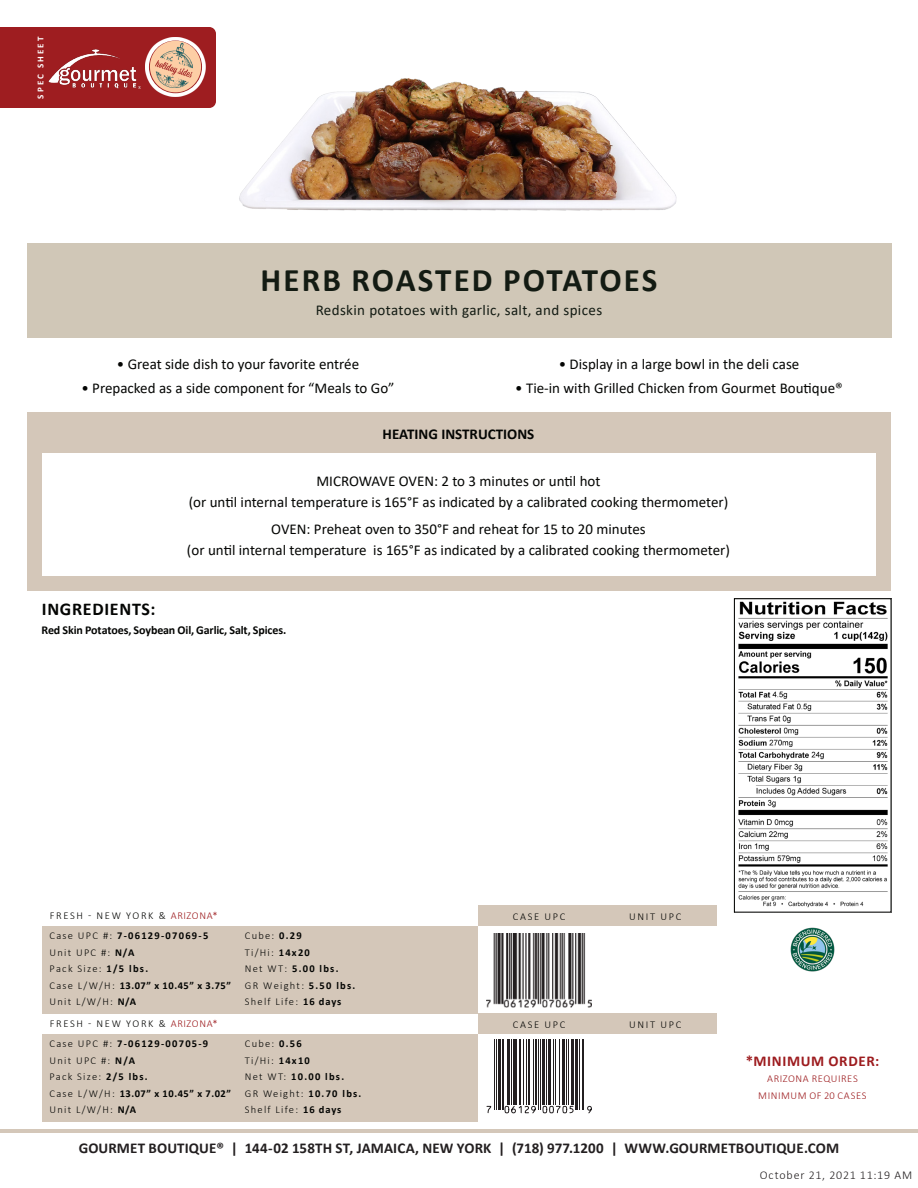
<style>
.page{position:relative;width:918px;height:1188px;background:#fff}
.page>*{position:absolute;margin:0;border:0;box-sizing:border-box;transform-origin:0 0}
.Product_Name{font:700 33px "Calibri";letter-spacing:.06em;color:#131b13}
.product_description{font:700 18px "Calibri";letter-spacing:.04em;color:#040503}
.product_description-2{font:15px "Calibri";color:#040503}
.t1{font:700 15px "Calibri";letter-spacing:.005em;color:#231f20}
.product_description-3{font:15px "Calibri";letter-spacing:.025em;color:#131b13}
.product_description-4{font:700 15px "Calibri";color:#040503}
.product_description-5{font:700 15px "Calibri";letter-spacing:.045em;color:#9d1c1f}
.product_description-6{font:700 12px "Calibri";letter-spacing:-.01em;color:#040503}
.t2{font:300 12px "Calibri";letter-spacing:.07em;color:#231f20}
.product_description-7{font:300 10.5px/16.5px "Calibri";letter-spacing:.12em;color:#040503}
.product_description-8{font:700 10.5px "Calibri";letter-spacing:.12em;color:#040503}
.product_description-9{font:300 10.5px "Calibri";letter-spacing:.15em;color:#040503}
.product_description-10{font:300 10.5px/16.5px "Calibri";letter-spacing:.05em;color:#9d1c1f;text-align:center}
.t3{font:700 9px "Calibri";letter-spacing:.245em;color:#fff}
.s1{color:#9d1c1f}
.s2{font-weight:700}
.s3{font-weight:300}
</style>
<div class="page">
<img style="left:239px;top:78px;width:438px;height:133px">
<hr style="left:0;top:1129px;width:918px;height:3px;background:#d4c7b9">
<div style="left:27px;top:412px;width:864px;height:179px;background:#d4c7b9"></div>
<div style="left:27px;top:243px;width:864px;height:95px;background:#d0c7b7"></div>
<div style="left:0;top:27px;width:216px;height:81px;background:#9e1d20"></div>
<svg style="left:145px;top:37px;width:61px;height:60px"></svg>
<img style="left:149px;top:40px;width:53px;height:53px;border-radius:26px">
<img style="left:48px;top:47px;width:93px;height:41px">
<div style="left:478px;top:1014px;width:238px;height:20px;background:#d4c7b9"></div>
<div style="left:42px;top:1034px;width:436px;height:88px;background:#d4c7b9"></div>
<hr style="left:494px;top:1039px;width:1px;height:71px;background:#231f20">
<hr style="left:496px;top:1039px;width:1px;height:71px;background:#231f20">
<hr style="left:498px;top:1039px;width:3px;height:71px;background:#231f20">
<hr style="left:502px;top:1039px;width:2px;height:71px;background:#231f20">
<hr style="left:507px;top:1039px;width:1px;height:66px;background:#231f20">
<hr style="left:509px;top:1039px;width:1px;height:66px;background:#231f20">
<hr style="left:511px;top:1039px;width:1px;height:66px;background:#231f20">
<hr style="left:513px;top:1039px;width:4px;height:66px;background:#231f20">
<hr style="left:519px;top:1039px;width:2px;height:66px;background:#231f20">
<hr style="left:523px;top:1039px;width:1px;height:66px;background:#231f20">
<hr style="left:526px;top:1039px;width:1px;height:66px;background:#231f20">
<hr style="left:528px;top:1039px;width:2px;height:66px;background:#231f20">
<hr style="left:533px;top:1039px;width:1px;height:66px;background:#231f20">
<hr style="left:535px;top:1039px;width:2px;height:66px;background:#231f20">
<hr style="left:538px;top:1039px;width:1px;height:71px;background:#231f20">
<hr style="left:540px;top:1039px;width:1px;height:71px;background:#231f20">
<hr style="left:542px;top:1039px;width:3px;height:66px;background:#231f20">
<hr style="left:546px;top:1039px;width:1px;height:66px;background:#231f20">
<hr style="left:548px;top:1039px;width:3px;height:66px;background:#231f20">
<hr style="left:553px;top:1039px;width:1px;height:66px;background:#231f20">
<hr style="left:555px;top:1039px;width:1px;height:66px;background:#231f20">
<hr style="left:559px;top:1039px;width:1px;height:66px;background:#231f20">
<hr style="left:562px;top:1039px;width:3px;height:66px;background:#231f20">
<hr style="left:566px;top:1039px;width:1px;height:66px;background:#231f20">
<hr style="left:568px;top:1039px;width:1px;height:66px;background:#231f20">
<hr style="left:571px;top:1039px;width:3px;height:66px;background:#231f20">
<hr style="left:575px;top:1039px;width:3px;height:71px;background:#231f20">
<hr style="left:579px;top:1039px;width:1px;height:71px;background:#231f20">
<hr style="left:582px;top:1039px;width:1px;height:71px;background:#231f20">
<hr style="left:584px;top:1039px;width:1px;height:71px;background:#231f20">
<svg style="left:486px;top:1105px;width:106px;height:9px"></svg>
<img style="left:738px;top:601px;width:150px;height:307px">
<div style="left:734px;top:598px;width:157px;height:315px;border:1px solid #040503"></div>
<div style="left:42px;top:454px;width:834px;height:122px;background:#fff"></div>
<img style="left:791px;top:928px;width:44px;height:44px">
<div style="left:478px;top:906px;width:238px;height:20px;background:#d4c7b9"></div>
<div style="left:42px;top:926px;width:436px;height:88px;background:#d4c7b9"></div>
<img style="left:487px;top:933px;width:104px;height:74px">
<p class="t3" style="left:34px;top:99px;width:64px;rotate:-90deg">SPEC SHEET</p>
<p class="Product_Name" style="left:261px;top:256px;width:398px">HERB ROASTED POTATOES</p>
<p class="product_description-3" style="left:316px;top:299px;width:288px">Redskin potatoes with garlic, salt, and spices</p>
<p class="product_description-2" style="left:117px;top:353px;width:244px">• Great side dish to your favorite entrée</p>
<p class="product_description-2" style="left:81px;top:377px;width:315px">• Prepacked as a side component for “Meals to Go”</p>
<p class="product_description-2" style="left:559px;top:353px;width:242px">• Display in a large bowl in the deli case</p>
<p class="product_description-2" style="left:515px;top:377px;width:329px">• Tie-in with Grilled Chicken from Gourmet Boutique®</p>
<p class="product_description-4" style="left:383px;top:423px;width:153px">HEATING INSTRUCTIONS</p>
<p class="product_description-2" style="left:316px;top:471px;width:286px">MICROWAVE OVEN: 2 to 3 minutes or until hot</p>
<p class="product_description-2" style="left:189px;top:492px;width:541px">(or until internal temperature is 165°F as indicated by a calibrated cooking thermometer)</p>
<p class="product_description-2" style="left:271px;top:519px;width:376px">OVEN: Preheat oven to 350°F and reheat for 15 to 20 minutes</p>
<p class="product_description-2" style="left:187px;top:540px;width:545px">(or until internal temperature is 165°F as indicated by a calibrated cooking thermometer)</p>
<p class="product_description" style="left:42px;top:596px;width:115px">INGREDIENTS:</p>
<p class="product_description-6" style="left:42px;top:621px;width:246px">Red Skin Potatoes, Soybean Oil, Garlic, Salt, Spices.</p>
<p class="product_description-9" style="left:50px;top:909px;width:169px">FRESH - NEW YORK &amp; <span class="s1">ARIZONA*</span></p>
<p class="product_description-7" style="left:50px;top:927px;width:183px">Case UPC #: <span class="s2">7-06129-07069-5<br></span>Unit UPC #: <span class="s2">N/A<br></span>Pack Size: <span class="s2">1/5 lbs.<br></span>Case L/W/H: <span class="s2">13.07” x 10.45” x 3.75”<br></span>Unit L/W/H: <span class="s2">N/A</span></p>
<p class="product_description-7" style="left:245px;top:927px;width:112px">Cube: <span class="s2">0.29<br></span>Ti/Hi: <span class="s2">14x20<br></span>Net WT: <span class="s2">5.00 lbs.<br></span>GR Weight: <span class="s2">5.50 lbs.<br></span>Shelf Life: <span class="s2">16 days</span></p>
<p class="product_description-9" style="left:50px;top:1017px;width:169px">FRESH - NEW YORK &amp; <span class="s1">ARIZONA*</span></p>
<p class="product_description-8" style="left:50px;top:1036px;width:160px"><span class="s3">Case UPC #:</span> 7-06129-00705-9</p>
<p class="product_description-7" style="left:50px;top:1052px;width:87px">Unit UPC #: <span class="s2">N/A</span></p>
<p class="product_description-7" style="left:50px;top:1068px;width:100px">Pack Size: <span class="s2">2/5 lbs.</span></p>
<p class="product_description-8" style="left:50px;top:1086px;width:183px"><span class="s3">Case L/W/H:</span> 13.07” x 10.45” x 7.02”</p>
<p class="product_description-7" style="left:50px;top:1101px;width:88px">Unit L/W/H: <span class="s2">N/A</span></p>
<p class="product_description-7" style="left:245px;top:1035px;width:58px">Cube: <span class="s2">0.56</span></p>
<p class="product_description-7" style="left:245px;top:1052px;width:67px">Ti/Hi: <span class="s2">14x10</span></p>
<p class="product_description-8" style="left:245px;top:1069px;width:101px"><span class="s3">Net WT:</span> 10.00 lbs.</p>
<p class="product_description-7" style="left:245px;top:1085px;width:118px">GR Weight: <span class="s2">10.70 lbs.</span></p>
<p class="product_description-7" style="left:245px;top:1101px;width:98px">Shelf Life: <span class="s2">16 days</span></p>
<p class="product_description-7" style="left:513px;top:908px;width:54px">CASE UPC</p>
<p class="product_description-7" style="left:629px;top:908px;width:54px">UNIT UPC</p>
<p class="product_description-7" style="left:513px;top:1016px;width:54px">CASE UPC</p>
<p class="product_description-7" style="left:629px;top:1016px;width:54px">UNIT UPC</p>
<p class="product_description-5" style="left:746px;top:1050px;width:135px">*MINIMUM ORDER:</p>
<p class="product_description-10" style="left:758px;top:1071px;width:110px">ARIZONA REQUIRES<br>MINIMUM OF 20 CASES</p>
<p class="t1" style="left:79px;top:1138px;width:762px">GOURMET BOUTIQUE® | 144-02 158TH ST, JAMAICA, NEW YORK | (718) 977.1200 | WWW.GOURMETBOUTIQUE.COM</p>
<p class="t2" style="left:760px;top:1168px;width:154px">October 21, 2021 11:19 AM</p>
</div>
